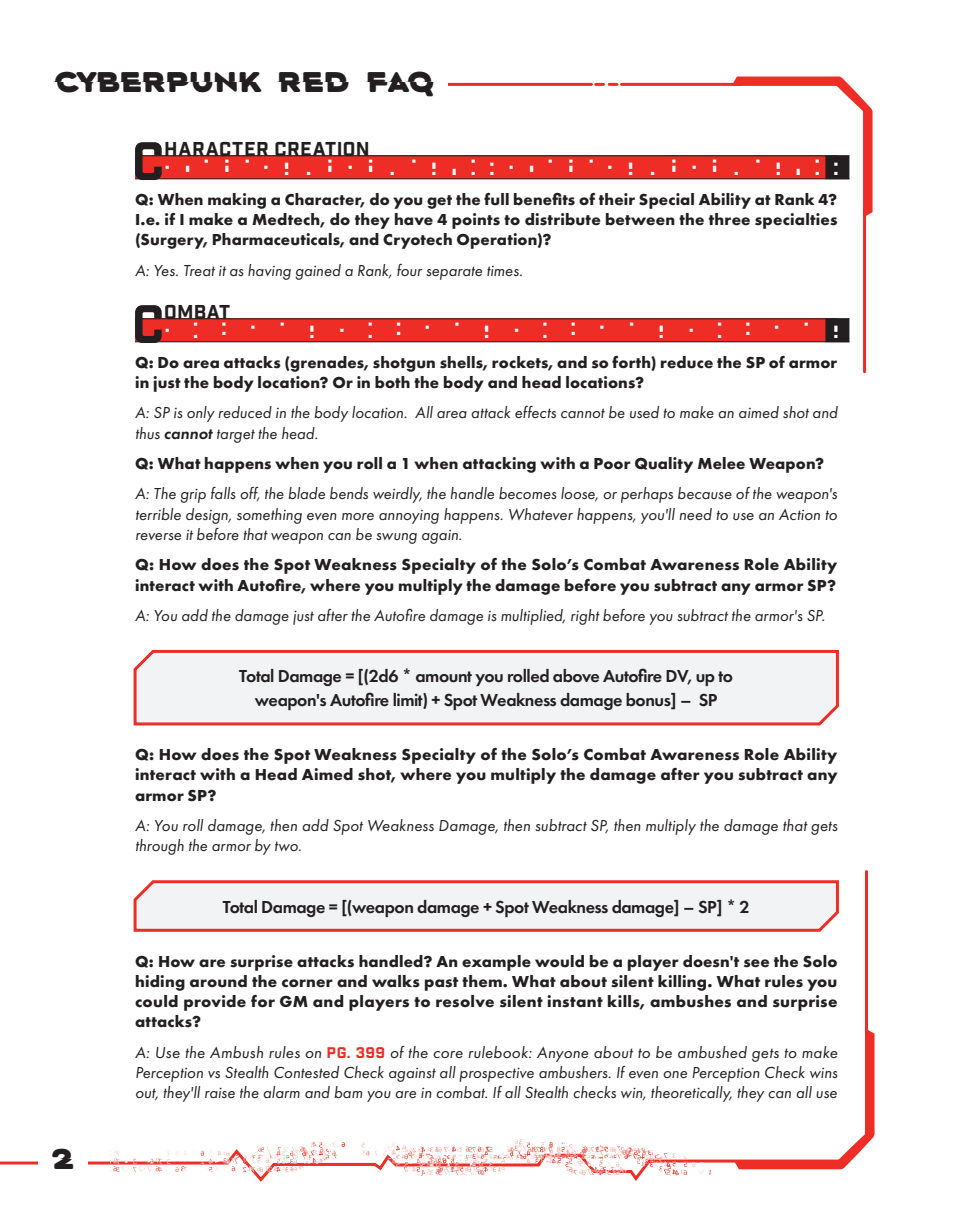
<style>
.page{position:relative;width:959px;height:1229px;background:#fff}
.page>*{position:absolute;margin:0;border:0;box-sizing:border-box;transform-origin:0 0}
.Section_Header__H1{font:52.05px "Industry Inc Base";color:#231f20}
.t1{font:28.5px "Bisect";letter-spacing:-.015em;color:#231f20}
.Braille_under_H1{font:19.5px "Dotsies";letter-spacing:.89em;color:#fff}
.Section_Header__H1-2{font:19.5px "Industry Inc Base";letter-spacing:.025em;color:#231f20}
.Rule_Block_Small{font:600 18px/24px "Futura PT";letter-spacing:-.025em;color:#231f20;text-align:center}
.t2{font:700 16.5px/20.2px "Futura PT";letter-spacing:.01em;color:#231f20;text-align:justify}
.t3{font:italic 16.5px/20.2px "Futura PT";letter-spacing:.005em;color:#231f20}
.s1{font-weight:600}
.s2{font-family:"Industry Inc Base";font-style:normal;font-size:15px;color:#ee2d26}
</style>
<div class="page">
<svg style="left:609px;top:83px;width:8px;height:3px"></svg>
<hr style="left:334px;top:83px;width:257px;height:3px;background:#ee2d26">
<svg style="left:595px;top:83px;width:8px;height:3px"></svg>
<svg style="left:618px;top:82px;width:248px;height:292px"></svg>
<svg style="left:729px;top:76px;width:144px;height:144px"></svg>
<img style="left:111px;top:1139px;width:599px;height:43px">
<svg style="left:731px;top:1026px;width:144px;height:144px"></svg>
<div style="left:40px;top:71px;width:408px;height:20px;background:#fff"></div>
<div style="left:135px;top:156px;width:702px;height:23px;background:#ee2d26"></div>
<div style="left:825px;top:155px;width:24px;height:24px;background:#231f20"></div>
<hr style="left:135px;top:155px;width:714px;height:1px;background:#231f20">
<hr style="left:135px;top:178px;width:714px;height:1px;background:#231f20">
<div style="left:135px;top:319px;width:702px;height:23px;background:#ee2d26"></div>
<div style="left:825px;top:318px;width:24px;height:24px;background:#231f20"></div>
<hr style="left:135px;top:318px;width:714px;height:1px;background:#231f20">
<hr style="left:135px;top:341px;width:714px;height:1px;background:#231f20">
<svg style="left:133px;top:649px;width:706px;height:77px"></svg>
<svg style="left:133px;top:880px;width:706px;height:52px"></svg>
<h2 class="t1" style="left:54px;top:67px;width:381px">CYBERPUNK RED FAQ</h2>
<p class="Section_Header__H1" style="left:132px;top:130px;width:34px">C</p>
<p class="Section_Header__H1-2" style="left:164px;top:138px;width:207px">HARACTER CREATION</p>
<p class="Braille_under_H1" style="left:166px;top:155px;width:673px">charactercreationcharactercreation</p>
<p class="t2" style="left:135px;top:189px;width:704px">Q: When making a Character, do you get the full benefits of their Special Ability at Rank 4?<br>I.e. if I make a Medtech, do they have 4 points to distribute between the three specialties (Surgery, Pharmaceuticals, and Cryotech Operation)?</p>
<p class="t3" style="left:135px;top:260px;width:389px">A: Yes. Treat it as having gained a Rank, four separate times.</p>
<p class="Section_Header__H1" style="left:132px;top:293px;width:34px">C</p>
<p class="Section_Header__H1-2" style="left:164px;top:301px;width:68px">OMBAT</p>
<p class="Braille_under_H1" style="left:166px;top:318px;width:5px">c</p>
<p class="Braille_under_H1" style="left:194px;top:318px;width:5px">o</p>
<p class="Braille_under_H1" style="left:222px;top:318px;width:5px">m</p>
<p class="Braille_under_H1" style="left:251px;top:318px;width:5px">b</p>
<p class="Braille_under_H1" style="left:281px;top:318px;width:5px">a</p>
<p class="Braille_under_H1" style="left:310px;top:318px;width:5px">t</p>
<p class="Braille_under_H1" style="left:340px;top:318px;width:5px">c</p>
<p class="Braille_under_H1" style="left:369px;top:318px;width:5px">o</p>
<p class="Braille_under_H1" style="left:397px;top:318px;width:5px">m</p>
<p class="Braille_under_H1" style="left:426px;top:318px;width:5px">b</p>
<p class="Braille_under_H1" style="left:455px;top:318px;width:5px">a</p>
<p class="Braille_under_H1" style="left:485px;top:318px;width:5px">t</p>
<p class="Braille_under_H1" style="left:515px;top:318px;width:5px">c</p>
<p class="Braille_under_H1" style="left:543px;top:318px;width:5px">o</p>
<p class="Braille_under_H1" style="left:571px;top:318px;width:5px">m</p>
<p class="Braille_under_H1" style="left:600px;top:318px;width:5px">b</p>
<p class="Braille_under_H1" style="left:630px;top:318px;width:5px">a</p>
<p class="Braille_under_H1" style="left:659px;top:318px;width:5px">t</p>
<p class="Braille_under_H1" style="left:689px;top:318px;width:5px">c</p>
<p class="Braille_under_H1" style="left:718px;top:318px;width:5px">o</p>
<p class="Braille_under_H1" style="left:746px;top:318px;width:5px">m</p>
<p class="Braille_under_H1" style="left:775px;top:318px;width:5px">b</p>
<p class="Braille_under_H1" style="left:804px;top:318px;width:5px">a</p>
<p class="Braille_under_H1" style="left:834px;top:318px;width:5px">t</p>
<p class="t2" style="left:135px;top:352px;width:703px">Q: Do area attacks (grenades, shotgun shells, rockets, and so forth) reduce the SP of armor in just the body location? Or in both the body and head locations?</p>
<p class="t3" style="left:135px;top:403px;width:704px">A: SP is only reduced in the body location. All area attack effects cannot be used to make an aimed shot and thus <span class="s1">cannot</span> target the head.</p>
<p class="t2" style="left:135px;top:453px;width:690px">Q: What happens when you roll a 1 when attacking with a Poor Quality Melee Weapon?</p>
<p class="t3" style="left:135px;top:484px;width:703px;text-align:justify">A: The grip falls off, the blade bends weirdly, the handle becomes loose, or perhaps because of the weapon's terrible design, something even more annoying happens. Whatever happens, you'll need to use an Action to reverse it before that weapon can be swung again.</p>
<p class="t2" style="left:135px;top:554px;width:704px">Q: How does the Spot Weakness Specialty of the Solo’s Combat Awareness Role Ability interact with Autofire, where you multiply the damage before you subtract any armor SP?</p>
<p class="t3" style="left:135px;top:605px;width:691px">A: You add the damage just after the Autofire damage is multiplied, right before you subtract the armor's SP.</p>
<p class="Rule_Block_Small" style="left:239px;top:664px;width:495px">Total Damage = [(2d6 * amount you rolled above Autofire DV, up to weapon's Autofire limit) + Spot Weakness damage bonus] – SP</p>
<p class="t2" style="left:135px;top:744px;width:704px">Q: How does the Spot Weakness Specialty of the Solo’s Combat Awareness Role Ability interact with a Head Aimed shot, where you multiply the damage after you subtract any armor SP?</p>
<p class="t3" style="left:135px;top:815px;width:704px">A: You roll damage, then add Spot Weakness Damage, then subtract SP, then multiply the damage that gets through the armor by two.</p>
<h2 class="t1" style="left:52px;top:1143px;width:23px">2</h2>
<p class="Rule_Block_Small" style="left:223px;top:894px;width:528px">Total Damage = [(weapon damage + Spot Weakness damage] – SP] * 2</p>
<p class="t2" style="left:135px;top:950px;width:704px">Q: How are surprise attacks handled? An example would be a player doesn't see the Solo hiding around the corner and walks past them. What about silent killing. What rules you could provide for GM and players to resolve silent instant kills, ambushes and surprise attacks?</p>
<p class="t3" style="left:135px;top:1042px;width:704px;text-align:justify">A: Use the Ambush rules on <span class="s2">PG. 399</span> of the core rulebook: Anyone about to be ambushed gets to make Perception vs Stealth Contested Check against all prospective ambushers. If even one Perception Check wins out, they'll raise the alarm and bam you are in combat. If all Stealth checks win, theoretically, they can all use</p>
</div>
